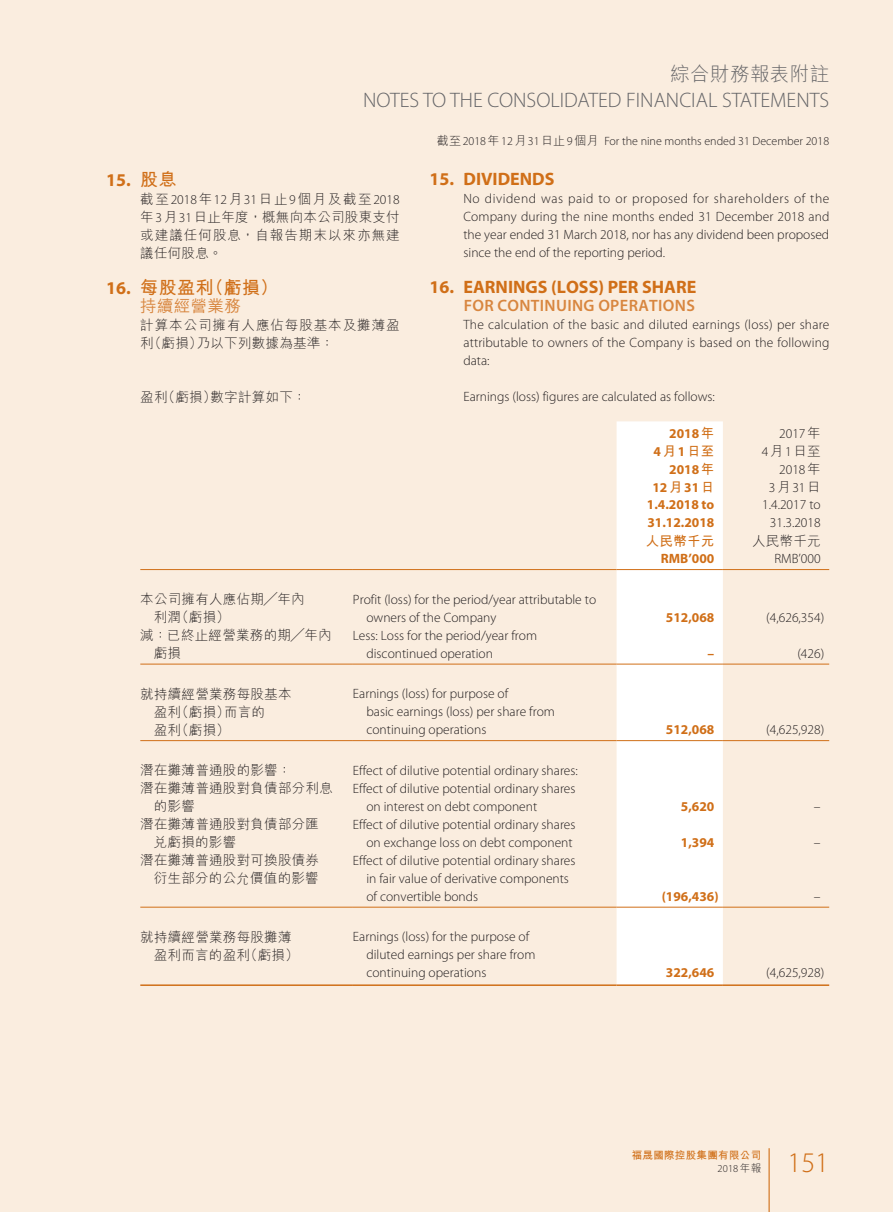
<style>
.page{position:relative;width:893px;height:1212px;background:#faeddf}
.page>*{position:absolute;margin:0;border:0;box-sizing:border-box;transform-origin:0 0}
.t1{font:300 28.5px "Myriad Pro";color:#d06f18}
.t2{font:300 21px "Myriad Pro";color:#636366}
.t3{font:300 19.5px "M Hei HK";letter-spacing:.02em;color:#636366}
._01_H1_E{font:700 18px "Myriad Pro";color:#d06f18}
._001_H1_C{font:700 18px "M Hei HK";letter-spacing:.02em;color:#d06f18}
._001_H1_C-2{font:700 18px "Myriad Pro";color:#d06f18}
._02_H2_E{font:600 16.5px "Myriad Pro";letter-spacing:.02em;color:#d8863f}
._002_H2_C{font:500 16.5px "M Hei HK";letter-spacing:.02em;color:#d8863f}
._50_Table_txt{font:300 13.5px "Myriad Pro";color:#231f20}
._00_txt_E{font:300 13.5px/18px "Myriad Pro";color:#231f20;text-align:justify}
._50_Table_txt-2{font:300 13.5px "M Hei HK";letter-spacing:.02em;color:#231f20}
._000_txt_C{font:300 13.5px/18px "M Hei HK";letter-spacing:.02em;color:#231f20;text-align:justify}
._50_Table_txt-3{font:700 13.5px "Myriad Pro";color:#d06f18}
._000_txt_C-2{font:300 13.5px/18px "M Hei HK";letter-spacing:.07em;color:#231f20}
._50_Table_txt-4{font:700 13.5px "M Hei HK";letter-spacing:.02em;color:#d06f18}
.t4{font:300 12px "Myriad Pro";color:#231f20}
.t5{font:700 10.5px "M Hei HK";letter-spacing:.03em;color:#d06f18}
.t6{font:300 10.5px "Myriad Pro";color:#231f20}
.s1{font-family:"M Hei HK"}
.s2{font-family:"Myriad Pro"}
</style>
<div class="page">
<hr style="left:768px;top:1148px;width:2px;height:64px;background:#d06f18">
<div style="left:617px;top:421px;width:106px;height:563px;background:#fff"></div>
<hr style="left:140px;top:569px;width:213px;height:1px;background:#d06f18">
<hr style="left:353px;top:569px;width:264px;height:1px;background:#d06f18">
<hr style="left:617px;top:569px;width:106px;height:1px;background:#d06f18">
<hr style="left:723px;top:569px;width:106px;height:1px;background:#d06f18">
<hr style="left:140px;top:664px;width:213px;height:1px;background:#d06f18">
<hr style="left:353px;top:664px;width:264px;height:1px;background:#d06f18">
<hr style="left:617px;top:664px;width:106px;height:1px;background:#d06f18">
<hr style="left:723px;top:664px;width:106px;height:1px;background:#d06f18">
<hr style="left:140px;top:740px;width:213px;height:1px;background:#d06f18">
<hr style="left:353px;top:740px;width:264px;height:1px;background:#d06f18">
<hr style="left:617px;top:740px;width:106px;height:1px;background:#d06f18">
<hr style="left:723px;top:740px;width:106px;height:1px;background:#d06f18">
<hr style="left:140px;top:907px;width:213px;height:1px;background:#d06f18">
<hr style="left:353px;top:907px;width:264px;height:1px;background:#d06f18">
<hr style="left:617px;top:907px;width:106px;height:1px;background:#d06f18">
<hr style="left:723px;top:907px;width:106px;height:1px;background:#d06f18">
<hr style="left:140px;top:984px;width:213px;height:2px;background:#d06f18">
<hr style="left:353px;top:984px;width:264px;height:2px;background:#d06f18">
<hr style="left:617px;top:984px;width:106px;height:2px;background:#d06f18">
<hr style="left:723px;top:984px;width:106px;height:2px;background:#d06f18">
<h3 class="t3" style="left:670px;top:64px;width:160px">綜合財務報表附註</h3>
<h2 class="t2" style="left:363px;top:87px;width:468px">NOTES TO THE CONSOLIDATED FINANCIAL STATEMENTS</h2>
<p class="_001_H1_C-2" style="left:106px;top:168px;width:72px">15. <span class="s1">股息</span></p>
<p class="_000_txt_C" style="left:140px;top:190px;width:261px">截至<span class="s2">2018</span>年<span class="s2">12</span>月<span class="s2">31</span>日止<span class="s2">9</span>個月及截至<span class="s2">2018</span>年<span class="s2">3</span>月<span class="s2">31</span>日止年度，概無向本公司股東支付或建議任何股息，自報告期末以來亦無建議任何股息。</p>
<p class="_001_H1_C" style="left:106px;top:274px;width:173px"><span class="s2">16.</span> 每股盈利（虧損）</p>
<p class="_002_H2_C" style="left:140px;top:294px;width:102px">持續經營業務</p>
<p class="_000_txt_C-2" style="left:140px;top:316px;width:261px">計算本公司擁有人應佔每股基本及攤薄盈利（虧損）乃以下列數據為基準：</p>
<p class="_000_txt_C" style="left:140px;top:388px;width:168px">盈利（虧損）數字計算如下：</p>
<p class="t4" style="left:437px;top:133px;width:394px"><span class="s1">截至</span>2018<span class="s1">年</span>12<span class="s1">月</span>31<span class="s1">日止</span>9<span class="s1">個月</span> For the nine months ended 31 December 2018</p>
<p class="_01_H1_E" style="left:429px;top:167px;width:127px">15. DIVIDENDS</p>
<p class="_00_txt_E" style="left:463px;top:190px;width:367px">No dividend was paid to or proposed for shareholders of the Company during the nine months ended 31 December 2018 and the year ended 31 March 2018, nor has any dividend been proposed since the end of the reporting period.</p>
<p class="_01_H1_E" style="left:429px;top:275px;width:268px">16. EARNINGS (LOSS) PER SHARE</p>
<p class="_02_H2_E" style="left:464px;top:295px;width:233px">FOR CONTINUING OPERATIONS</p>
<p class="_00_txt_E" style="left:463px;top:316px;width:367px">The calculation of the basic and diluted earnings (loss) per share attributable to owners of the Company is based on the following data:</p>
<p class="_00_txt_E" style="left:463px;top:388px;width:253px">Earnings (loss) figures are calculated as follows:</p>
<p class="_50_Table_txt-3" style="left:669px;top:424px;width:47px">2018<span class="s1">年</span></p>
<p class="_50_Table_txt-4" style="left:653px;top:441px;width:62px"><span class="s2">4</span>月<span class="s2">1</span>日至</p>
<p class="_50_Table_txt-3" style="left:669px;top:460px;width:47px">2018<span class="s1">年</span></p>
<p class="_50_Table_txt-3" style="left:652px;top:478px;width:64px">12<span class="s1">月</span>31<span class="s1">日</span></p>
<p class="_50_Table_txt" style="left:779px;top:425px;width:43px">2017<span class="s1">年</span></p>
<p class="_50_Table_txt-2" style="left:762px;top:444px;width:61px"><span class="s2">4</span>月<span class="s2">1</span>日至</p>
<p class="_50_Table_txt" style="left:779px;top:461px;width:43px">2018<span class="s1">年</span></p>
<p class="_50_Table_txt" style="left:769px;top:479px;width:53px">3<span class="s1">月</span>31<span class="s1">日</span></p>
<p class="_50_Table_txt-3" style="left:647px;top:496px;width:69px">1.4.2018 to</p>
<p class="_50_Table_txt" style="left:762px;top:497px;width:60px">1.4.2017 to</p>
<p class="_50_Table_txt-3" style="left:647px;top:514px;width:68px">31.12.2018</p>
<p class="_50_Table_txt" style="left:770px;top:514px;width:52px">31.3.2018</p>
<p class="_50_Table_txt-4" style="left:646px;top:531px;width:70px">人民幣千元</p>
<p class="_50_Table_txt-2" style="left:752px;top:534px;width:70px">人民幣千元</p>
<p class="_50_Table_txt-3" style="left:661px;top:550px;width:55px">RMB’000</p>
<p class="_50_Table_txt" style="left:774px;top:550px;width:48px">RMB’000</p>
<p class="_50_Table_txt-2" style="left:140px;top:592px;width:166px">本公司擁有人應佔期╱年內</p>
<p class="_50_Table_txt-2" style="left:154px;top:610px;width:77px">利潤（虧損）</p>
<p class="_50_Table_txt" style="left:353px;top:591px;width:245px">Profit (loss) for the period/year attributable to</p>
<p class="_50_Table_txt" style="left:366px;top:609px;width:131px">owners of the Company</p>
<p class="_50_Table_txt-3" style="left:666px;top:608px;width:50px">512,068</p>
<p class="_50_Table_txt" style="left:766px;top:609px;width:59px">(4,626,354)</p>
<p class="_50_Table_txt-2" style="left:140px;top:628px;width:193px">減：已終止經營業務的期╱年內</p>
<p class="_50_Table_txt-2" style="left:154px;top:646px;width:29px">虧損</p>
<p class="_50_Table_txt" style="left:353px;top:627px;width:186px">Less: Loss for the period/year from</p>
<p class="_50_Table_txt" style="left:366px;top:645px;width:128px">discontinued operation</p>
<p class="_50_Table_txt-3" style="left:708px;top:644px;width:8px">–</p>
<p class="_50_Table_txt" style="left:797px;top:645px;width:28px">(426)</p>
<p class="_50_Table_txt-2" style="left:140px;top:687px;width:153px">就持續經營業務每股基本</p>
<p class="_50_Table_txt-2" style="left:154px;top:705px;width:113px">盈利（虧損）而言的</p>
<p class="_50_Table_txt-2" style="left:154px;top:723px;width:77px">盈利（虧損）</p>
<p class="_50_Table_txt" style="left:353px;top:686px;width:157px">Earnings (loss) for purpose of</p>
<p class="_50_Table_txt" style="left:366px;top:704px;width:190px">basic earnings (loss) per share from</p>
<p class="_50_Table_txt" style="left:366px;top:722px;width:121px">continuing operations</p>
<p class="_50_Table_txt-3" style="left:666px;top:721px;width:50px">512,068</p>
<p class="_50_Table_txt" style="left:766px;top:722px;width:59px">(4,625,928)</p>
<p class="_50_Table_txt-2" style="left:140px;top:763px;width:152px">潛在攤薄普通股的影響：</p>
<p class="_50_Table_txt" style="left:353px;top:762px;width:226px">Effect of dilutive potential ordinary shares:</p>
<p class="_50_Table_txt-2" style="left:140px;top:781px;width:194px">潛在攤薄普通股對負債部分利息</p>
<p class="_50_Table_txt-2" style="left:154px;top:799px;width:43px">的影響</p>
<p class="_50_Table_txt" style="left:353px;top:780px;width:224px">Effect of dilutive potential ordinary shares</p>
<p class="_50_Table_txt" style="left:366px;top:798px;width:172px">on interest on debt component</p>
<p class="_50_Table_txt-3" style="left:681px;top:797px;width:35px">5,620</p>
<p class="_50_Table_txt" style="left:814px;top:798px;width:8px">–</p>
<p class="_50_Table_txt-2" style="left:140px;top:817px;width:180px">潛在攤薄普通股對負債部分匯</p>
<p class="_50_Table_txt-2" style="left:154px;top:835px;width:84px">兌虧損的影響</p>
<p class="_50_Table_txt-2" style="left:140px;top:853px;width:180px">潛在攤薄普通股對可換股債券</p>
<p class="_50_Table_txt-2" style="left:154px;top:871px;width:166px">衍生部分的公允價值的影響</p>
<p class="_000_txt_C" style="left:140px;top:928px;width:153px">就持續經營業務每股攤薄</p>
<p class="_000_txt_C" style="left:154px;top:946px;width:146px">盈利而言的盈利（虧損）</p>
<p class="_50_Table_txt" style="left:353px;top:816px;width:224px">Effect of dilutive potential ordinary shares</p>
<p class="_50_Table_txt" style="left:366px;top:834px;width:208px">on exchange loss on debt component</p>
<p class="_50_Table_txt-3" style="left:681px;top:833px;width:35px">1,394</p>
<p class="_50_Table_txt" style="left:814px;top:834px;width:8px">–</p>
<p class="_50_Table_txt" style="left:353px;top:852px;width:224px">Effect of dilutive potential ordinary shares</p>
<p class="_50_Table_txt" style="left:366px;top:870px;width:204px">in fair value of derivative components</p>
<p class="_50_Table_txt" style="left:366px;top:888px;width:113px">of convertible bonds</p>
<p class="_50_Table_txt-3" style="left:662px;top:887px;width:58px">(196,436)</p>
<p class="_50_Table_txt" style="left:814px;top:888px;width:8px">–</p>
<p class="_50_Table_txt" style="left:353px;top:929px;width:178px">Earnings (loss) for the purpose of</p>
<p class="_50_Table_txt" style="left:366px;top:947px;width:171px">diluted earnings per share from</p>
<p class="_50_Table_txt" style="left:366px;top:965px;width:121px">continuing operations</p>
<p class="_50_Table_txt-3" style="left:666px;top:964px;width:50px">322,646</p>
<p class="_50_Table_txt" style="left:766px;top:965px;width:59px">(4,625,928)</p>
<p class="t5" style="left:632px;top:1148px;width:131px">福晟國際控股集團有限公司</p>
<p class="t6" style="left:718px;top:1162px;width:45px">2018<span class="s1">年報</span></p>
<h1 class="t1" style="left:787px;top:1145px;width:43px">151</h1>
</div>
